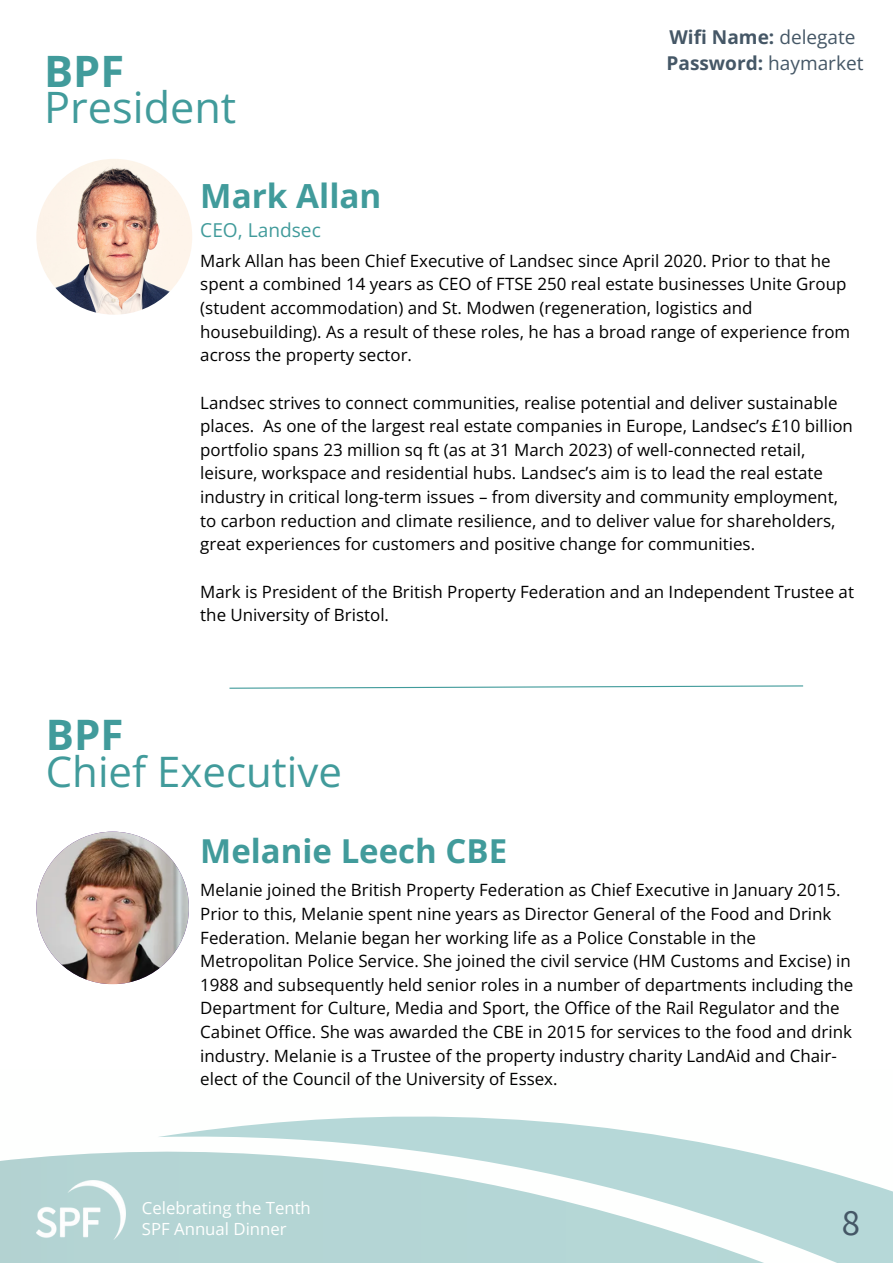
<style>
.page{position:relative;width:893px;height:1264px;background:#fff}
.page>*{position:absolute;margin:0;border:0;box-sizing:border-box;transform-origin:0 0}
.t1{font:43.2px/36px "Open Sans";color:#419b9b}
.t2{font:42px "Open Sans";color:#419b9b}
.t3{font:700 42px "Open Sans";color:#419b9b}
.t4{font:36.75px "Source Sans Pro";color:#455766}
.t5{font:700 33.3px "Open Sans";color:#419b9b}
.t6{font:700 33px "Open Sans";color:#419b9b}
.t7{font:19.2px "Open Sans";color:#419b9b}
.t8{font:700 19.05px "Open Sans";color:#455766}
.t9{font:16.95px/23.5px "Open Sans";color:#000}
.t10{font:16.8px/20.2px "Open Sans";color:#fefffe}
.s1{font-weight:700}
.s2{font-weight:400}
</style>
<div class="page">
<svg style="left:0;top:1116px;width:892px;height:146px;fill:#b6d8d8"></svg>
<img style="left:36px;top:1180px;width:89px;height:59px">
<img style="left:36px;top:159px;width:156px;height:156px;border-radius:50%">
<img style="left:36px;top:831px;width:153px;height:153px;border-radius:50%">
<svg style="left:229px;top:685px;width:575px;height:4px"></svg>
<p class="t1" style="left:44px;top:52px;width:194px"><span class="s1">BPF<br></span>President</p>
<p class="t5" style="left:200px;top:172px;width:183px">Mark Allan</p>
<p class="t7" style="left:200px;top:216px;width:122px">CEO, Landsec</p>
<p class="t8" style="left:669px;top:24px;width:188px">Wifi Name: <span class="s2">delegate</span></p>
<p class="t8" style="left:666px;top:50px;width:198px">Password: <span class="s2">haymarket</span></p>
<p class="t9" style="left:200px;top:248px;width:651px">Mark Allan has been Chief Executive of Landsec since April 2020. Prior to that he spent a combined 14 years as CEO of FTSE 250 real estate businesses Unite Group (student accommodation) and St. Modwen (regeneration, logistics and housebuilding). As a result of these roles, he has a broad range of experience from across the property sector.</p>
<p class="t9" style="left:200px;top:390px;width:654px">Landsec strives to connect communities, realise potential and deliver sustainable places. As one of the largest real estate companies in Europe, Landsec’s £10 billion portfolio spans 23 million sq ft (as at 31 March 2023) of well-connected retail, leisure, workspace and residential hubs. Landsec’s aim is to lead the real estate industry in critical long-term issues – from diversity and community employment, to carbon reduction and climate resilience, and to deliver value for shareholders, great experiences for customers and positive change for communities.</p>
<p class="t9" style="left:200px;top:579px;width:655px">Mark is President of the British Property Federation and an Independent Trustee at the University of Bristol.</p>
<p class="t3" style="left:46px;top:704px;width:79px">BPF</p>
<p class="t2" style="left:46px;top:741px;width:298px">Chief Executive</p>
<p class="t6" style="left:200px;top:828px;width:308px">Melanie Leech CBE</p>
<p class="t9" style="left:200px;top:878px;width:654px">Melanie joined the British Property Federation as Chief Executive in January 2015.<br>Prior to this, Melanie spent nine years as Director General of the Food and Drink Federation. Melanie began her working life as a Police Constable in the Metropolitan Police Service. She joined the civil service (HM Customs and Excise) in 1988 and subsequently held senior roles in a number of departments including the Department for Culture, Media and Sport, the Office of the Rail Regulator and the Cabinet Office. She was awarded the CBE in 2015 for services to the food and drink industry. Melanie is a Trustee of the property industry charity LandAid and Chair&shy;elect of the Council of the University of Essex.</p>
<p class="t10" style="left:142px;top:1197px;width:170px">Celebrating the Tenth<br>SPF Annual Dinner</p>
<p class="t4" style="left:841px;top:1199px;width:20px">8</p>
</div>
